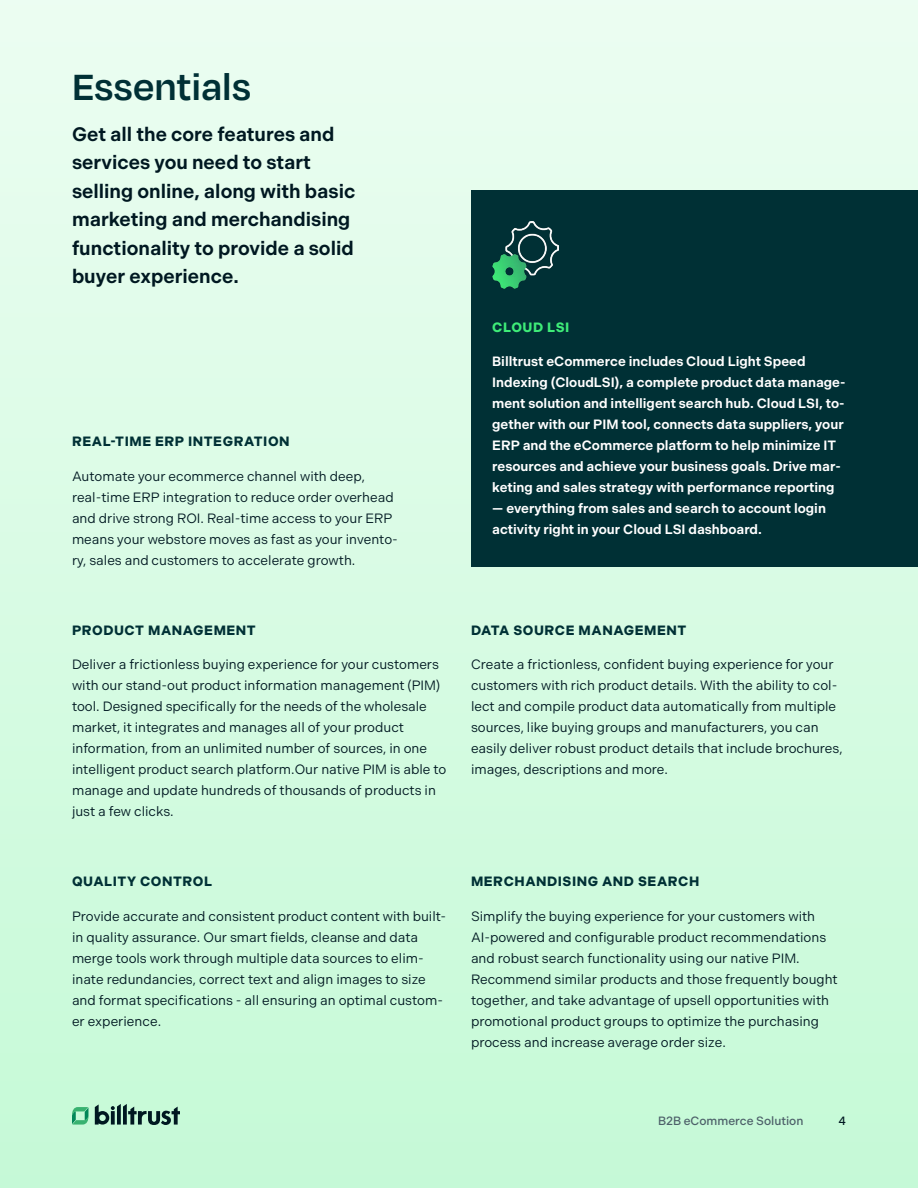
<style>
.page{position:relative;width:918px;height:1188px;background:#fff}
.page>*{position:absolute;margin:0;border:0;box-sizing:border-box;transform-origin:0 0}
.t1{font:600 42px "Degular";color:#003035}
.Body_Copy{font:600 19.5px/28.5px "Indivisible";color:#001821}
.Body_Copy-2{font:13.5px/21px "Indivisible";color:#001821}
.Body_Copy-3{font:600 13.5px/21px "Indivisible";color:#fff}
.t2{font:700 13.5px "Indivisible";letter-spacing:.04em;color:#003035}
.t3{font:700 13.5px "Indivisible";letter-spacing:.04em;color:#3eec78}
.t4{font:500 12px "Indivisible";color:#4d6069}
.t5{font:500 12px "Indivisible";color:#001821}
</style>
<div class="page">
<div style="left:0;top:0;width:918px;height:1188px;background:linear-gradient(to bottom,#ecfdf2,#c5f9d7)"></div>
<svg style="left:72px;top:1107px;width:16px;height:18px"></svg>
<svg style="left:95px;top:1104px;width:85px;height:21px;background:#6f9586"></svg>
<div style="left:471px;top:190px;width:446px;height:377px;background:#003035"></div>
<img style="left:492px;top:222px;width:67px;height:66px">
<h2 class="t1" style="left:72px;top:61px;width:181px">Essentials</h2>
<p class="Body_Copy" style="left:72px;top:120px;width:285px">Get all the core features and services you need to start selling online, along with basic marketing and merchandising functionality to provide a solid buyer experience.</p>
<h4 class="t2" style="left:72px;top:434px;width:219px">REAL-TIME ERP INTEGRATION</h4>
<p class="Body_Copy-2" style="left:72px;top:466px;width:328px">Automate your ecommerce channel with deep, real-time ERP integration to reduce order overhead and drive strong ROI. Real-time access to your ERP means your webstore moves as fast as your invento&shy;ry, sales and customers to accelerate growth.</p>
<h4 class="t2" style="left:72px;top:622px;width:185px">PRODUCT MANAGEMENT</h4>
<p class="Body_Copy-2" style="left:72px;top:654px;width:376px">Deliver a frictionless buying experience for your customers with our stand-out product information management (PIM) tool. Designed specifically for the needs of the wholesale market, it integrates and manages all of your product information, from an unlimited number of sources, in one intelligent product search platform.Our native PIM is able to manage and update hundreds of thousands of products in just a few clicks.</p>
<h4 class="t2" style="left:72px;top:874px;width:142px">QUALITY CONTROL</h4>
<p class="Body_Copy-2" style="left:72px;top:906px;width:376px">Provide accurate and consistent product content with built&shy;in quality assurance. Our smart fields, cleanse and data merge tools work through multiple data sources to elim&shy;inate redundancies, correct text and align images to size and format specifications - all ensuring an optimal custom&shy;er experience.</p>
<h4 class="t3" style="left:492px;top:319px;width:79px">CLOUD LSI</h4>
<p class="Body_Copy-3" style="left:492px;top:351px;width:355px">Billtrust eCommerce includes Cloud Light Speed Indexing (CloudLSI), a complete product data manage&shy;ment solution and intelligent search hub. Cloud LSI, to&shy;gether with our PIM tool, connects data suppliers, your ERP and the eCommerce platform to help minimize IT resources and achieve your business goals. Drive mar&shy;keting and sales strategy with performance reporting</p>
<p class="Body_Copy-3" style="left:492px;top:498px;width:335px">— everything from sales and search to account login activity right in your Cloud LSI dashboard.</p>
<h4 class="t2" style="left:471px;top:622px;width:217px">DATA SOURCE MANAGEMENT</h4>
<p class="Body_Copy-2" style="left:471px;top:654px;width:373px">Create a frictionless, confident buying experience for your customers with rich product details. With the ability to col&shy;lect and compile product data automatically from multiple sources, like buying groups and manufacturers, you can easily deliver robust product details that include brochures, images, descriptions and more.</p>
<h4 class="t2" style="left:471px;top:874px;width:230px">MERCHANDISING AND SEARCH</h4>
<p class="Body_Copy-2" style="left:471px;top:906px;width:368px">Simplify the buying experience for your customers with AI-powered and configurable product recommendations and robust search functionality using our native PIM.<br>Recommend similar products and those frequently bought together, and take advantage of upsell opportunities with promotional product groups to optimize the purchasing process and increase average order size.</p>
<p class="t4" style="left:658px;top:1114px;width:147px">B2B eCommerce Solution</p>
<p class="t5" style="left:838px;top:1114px;width:9px">4</p>
</div>
